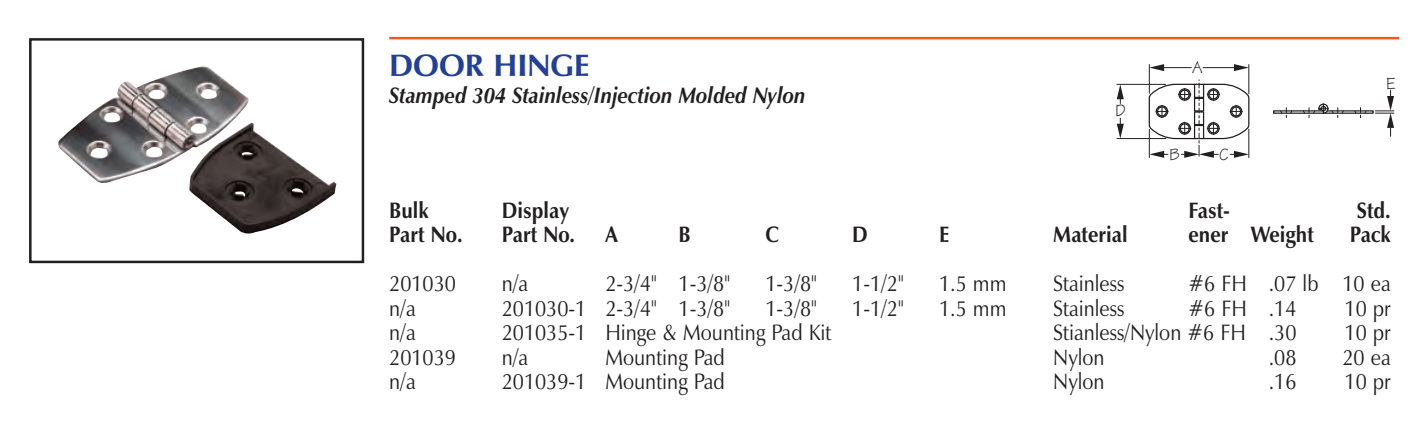
<style>
.page{position:relative;width:1428px;height:429px;background:#fff}
.page>*{position:absolute;margin:0;border:0;box-sizing:border-box;transform-origin:0 0}
.t1{font:700 31.25px "Zapf Humanist 601 BT";color:#223f99}
.t2{font:22.5px "Zapf Humanist 601 BT";color:#231f20;scale:.9 1}
.t3{font:700 22.5px "Zapf Humanist 601 BT";color:#231f20;scale:.9 1}
.t4{font:italic 700 22.5px "Zapf Humanist 601 BT";color:#231f20;scale:.9 1}
.t5{font:17.5px "Technical";color:#231f20}
</style>
<div class="page">
<hr style="left:389px;top:37px;width:1010px;height:2px;background:#f15921">
<svg style="left:1148px;top:64px;width:102px;height:94px"></svg>
<hr style="left:1116px;top:84px;width:49px;height:1px;background:#231f20">
<hr style="left:1116px;top:138px;width:49px;height:1px;background:#231f20">
<svg style="left:1116px;top:84px;width:7px;height:20px"></svg>
<svg style="left:1116px;top:118px;width:7px;height:21px"></svg>
<svg style="left:1273px;top:90px;width:120px;height:46px"></svg>
<img style="left:58px;top:66px;width:278px;height:168px">
<div style="left:29px;top:38px;width:335px;height:225px;border:2px solid #231f20"></div>
<h1 class="t1" style="left:389px;top:47px;width:202px">DOOR HINGE</h1>
<p class="t4" style="left:389px;top:82px;width:464px">Stamped 304 Stainless/Injection Molded Nylon</p>
<p class="t5" style="left:1115px;top:100px;width:12px">D</p>
<p class="t5" style="left:1191px;top:57px;width:13px">A</p>
<p class="t5" style="left:1169px;top:144px;width:12px">B</p>
<p class="t5" style="left:1219px;top:144px;width:11px">C</p>
<p class="t5" style="left:1385px;top:72px;width:11px">E</p>
<p class="t3" style="left:389px;top:197px;width:45px">Bulk</p>
<p class="t3" style="left:502px;top:197px;width:76px">Display</p>
<p class="t3" style="left:1188px;top:197px;width:47px">Fast-</p>
<p class="t3" style="left:1356px;top:197px;width:39px">Std.</p>
<p class="t3" style="left:389px;top:221px;width:83px">Part No.</p>
<p class="t3" style="left:502px;top:221px;width:83px">Part No.</p>
<p class="t3" style="left:605px;top:221px;width:15px">A</p>
<p class="t3" style="left:678px;top:221px;width:15px">B</p>
<p class="t3" style="left:765px;top:221px;width:16px">C</p>
<p class="t3" style="left:852px;top:221px;width:19px">D</p>
<p class="t3" style="left:939px;top:221px;width:13px">E</p>
<p class="t3" style="left:1053px;top:221px;width:84px">Material</p>
<p class="t3" style="left:1188px;top:221px;width:141px">ener Weight</p>
<p class="t3" style="left:1349px;top:221px;width:47px">Pack</p>
<p class="t2" style="left:389px;top:270px;width:76px">201030</p>
<p class="t2" style="left:502px;top:270px;width:31px">n/a</p>
<p class="t2" style="left:605px;top:270px;width:140px">2-3/4" 1-3/8"</p>
<p class="t2" style="left:765px;top:270px;width:59px">1-3/8"</p>
<p class="t2" style="left:852px;top:270px;width:59px">1-1/2"</p>
<p class="t2" style="left:939px;top:270px;width:76px">1.5 mm</p>
<p class="t2" style="left:1053px;top:270px;width:80px">Stainless</p>
<p class="t2" style="left:1188px;top:270px;width:226px">#6 FH .07 lb 10 ea</p>
<p class="t2" style="left:389px;top:295px;width:31px">n/a</p>
<p class="t2" style="left:502px;top:295px;width:255px">201030-1 2-3/4" 1-3/8"</p>
<p class="t2" style="left:765px;top:295px;width:59px">1-3/8"</p>
<p class="t2" style="left:852px;top:295px;width:59px">1-1/2"</p>
<p class="t2" style="left:939px;top:295px;width:76px">1.5 mm</p>
<p class="t2" style="left:1053px;top:295px;width:80px">Stainless</p>
<p class="t2" style="left:1188px;top:295px;width:121px">#6 FH .14</p>
<p class="t2" style="left:1344px;top:295px;width:53px">10 pr</p>
<p class="t2" style="left:389px;top:319px;width:31px">n/a</p>
<p class="t2" style="left:502px;top:319px;width:368px">201035-1 Hinge &amp; Mounting Pad Kit</p>
<p class="t2" style="left:1053px;top:319px;width:272px">Stianless/Nylon #6 FH .30</p>
<p class="t2" style="left:1344px;top:319px;width:53px">10 pr</p>
<p class="t2" style="left:389px;top:344px;width:76px">201039</p>
<p class="t2" style="left:502px;top:344px;width:31px">n/a</p>
<p class="t2" style="left:605px;top:344px;width:134px">Mounting Pad</p>
<p class="t2" style="left:1053px;top:344px;width:59px">Nylon</p>
<p class="t2" style="left:1268px;top:344px;width:32px">.08</p>
<p class="t2" style="left:1342px;top:344px;width:55px">20 ea</p>
<p class="t2" style="left:389px;top:368px;width:31px">n/a</p>
<p class="t2" style="left:502px;top:368px;width:249px">201039-1 Mounting Pad</p>
<p class="t2" style="left:1053px;top:368px;width:59px">Nylon</p>
<p class="t2" style="left:1268px;top:368px;width:32px">.16</p>
<p class="t2" style="left:1344px;top:368px;width:53px">10 pr</p>
</div>
